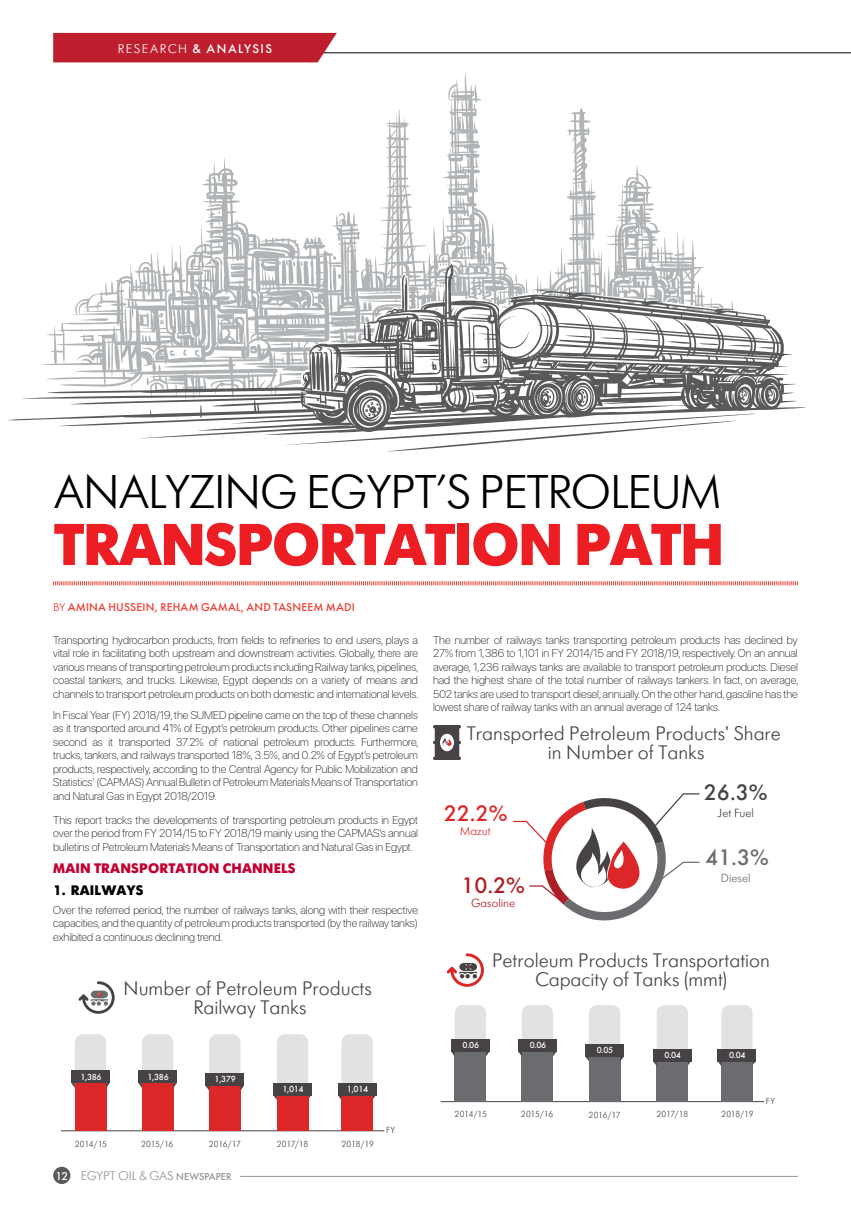
<style>
.page{position:relative;width:851px;height:1205px;background:#fff}
.page>*{position:absolute;margin:0;border:0;box-sizing:border-box;transform-origin:0 0}
.t1{font:700 58.75px "Futura Futuris";letter-spacing:-.025em;color:#ed1d24}
.t2{font:300 47.12px "Futura Futuris";letter-spacing:-.025em;color:#000}
.t3{font:500 22.12px "Futura Futuris";color:#6b6c6f}
.t4{font:500 22.12px "Futura Futuris";color:#464245}
.t5{font:500 22.12px "Futura Futuris";color:#dc2729}
.t6{font:500 22.12px "Futura Futuris";color:#ad1f24}
.t7{font:300 19.5px/19.5px "Futura Futuris";color:#464245;text-align:center}
.t8{font:700 13.75px "Futura Futuris";letter-spacing:.01em;color:#c10230}
.t9{font:700 13.75px "Futura Futuris";letter-spacing:.01em;color:#000}
.t10{font:300 12.5px "Futura Futuris";letter-spacing:-.005em;color:#939598}
.t11{font:500 12.5px "Futura Futuris";letter-spacing:.125em;color:#fff}
.t12{font:300 11.75px "Futura Futuris";color:#ad1f24}
.t13{font:300 11.75px "Futura Futuris";color:#464245}
.t14{font:300 11.75px "Futura Futuris";color:#6b6c6f}
.t15{font:300 11.75px "Futura Futuris";color:#dc2729}
.t16{font:100 11.25px/13.5px "SF Pro Display";color:#000;text-align:justify}
.t17{font:500 11.25px "Futura Futuris";letter-spacing:.02em;color:#ef3d33}
.t18{font:300 8.75px "Futura Futuris";letter-spacing:-.03em;color:#464245}
.t19{font:500 8.75px "Futura Futuris";letter-spacing:-.04em;color:#fff}
.s1{font-weight:300}
.s2{font-weight:500;font-size:11.25px;color:#fff}
.s3{font-weight:500;font-size:10px}
</style>
<div class="page">
<svg style="left:7px;top:108px;width:798px;height:343px"></svg>
<svg style="left:53px;top:581px;width:745px;height:5px"></svg>
<hr style="left:61px;top:1130px;width:323px;height:1px;background:#464245">
<div style="left:75px;top:1034px;width:31px;height:97px;background:#e3e2e3;border-radius:8px"></div>
<div style="left:75px;top:1081px;width:31px;height:50px;background:#dc2729"></div>
<div style="left:71px;top:1071px;width:39px;height:12px;background:#464245"></div>
<svg style="left:71px;top:1083px;width:4px;height:5px"></svg>
<svg style="left:106px;top:1083px;width:4px;height:5px"></svg>
<div style="left:142px;top:1034px;width:31px;height:97px;background:#e3e2e3;border-radius:8px"></div>
<div style="left:142px;top:1081px;width:31px;height:50px;background:#dc2729"></div>
<div style="left:138px;top:1071px;width:39px;height:12px;background:#464245"></div>
<svg style="left:138px;top:1083px;width:4px;height:5px"></svg>
<svg style="left:173px;top:1083px;width:4px;height:5px"></svg>
<div style="left:209px;top:1034px;width:31px;height:97px;background:#e3e2e3;border-radius:8px"></div>
<div style="left:209px;top:1082px;width:31px;height:49px;background:#dc2729"></div>
<div style="left:205px;top:1073px;width:39px;height:12px;background:#464245"></div>
<svg style="left:205px;top:1085px;width:4px;height:5px"></svg>
<svg style="left:240px;top:1085px;width:4px;height:5px"></svg>
<div style="left:277px;top:1034px;width:31px;height:97px;background:#e3e2e3;border-radius:8px"></div>
<div style="left:277px;top:1095px;width:31px;height:36px;background:#dc2729"></div>
<div style="left:273px;top:1083px;width:38px;height:12px;background:#464245"></div>
<svg style="left:273px;top:1095px;width:4px;height:5px"></svg>
<div style="left:341px;top:1034px;width:32px;height:97px;background:#e3e2e3;border-radius:8px"></div>
<div style="left:341px;top:1095px;width:32px;height:36px;background:#dc2729"></div>
<div style="left:338px;top:1083px;width:38px;height:12px;background:#464245"></div>
<svg style="left:78px;top:981px;width:37px;height:33px"></svg>
<svg style="left:433px;top:725px;width:28px;height:35px"></svg>
<svg style="left:513px;top:793px;width:187px;height:127px"></svg>
<hr style="left:440px;top:1101px;width:323px;height:1px;background:#464245">
<div style="left:454px;top:1005px;width:32px;height:96px;background:#e3e2e3;border-radius:8px"></div>
<div style="left:454px;top:1044px;width:32px;height:57px;background:#6b6c6f"></div>
<div style="left:451px;top:1039px;width:38px;height:12px;background:#464245"></div>
<svg style="left:486px;top:1051px;width:3px;height:5px"></svg>
<div style="left:521px;top:1005px;width:32px;height:96px;background:#e3e2e3;border-radius:8px"></div>
<div style="left:521px;top:1044px;width:32px;height:57px;background:#6b6c6f"></div>
<div style="left:518px;top:1039px;width:38px;height:12px;background:#464245"></div>
<svg style="left:553px;top:1051px;width:3px;height:5px"></svg>
<div style="left:588px;top:1005px;width:32px;height:96px;background:#e3e2e3;border-radius:8px"></div>
<div style="left:588px;top:1053px;width:32px;height:48px;background:#6b6c6f"></div>
<div style="left:585px;top:1044px;width:38px;height:12px;background:#464245"></div>
<svg style="left:620px;top:1056px;width:3px;height:5px"></svg>
<div style="left:656px;top:1005px;width:32px;height:96px;background:#e3e2e3;border-radius:8px"></div>
<div style="left:656px;top:1055px;width:32px;height:46px;background:#6b6c6f"></div>
<div style="left:653px;top:1049px;width:38px;height:12px;background:#464245"></div>
<svg style="left:752px;top:1061px;width:3px;height:5px"></svg>
<div style="left:721px;top:1005px;width:31px;height:96px;background:#e3e2e3;border-radius:8px"></div>
<div style="left:721px;top:1055px;width:31px;height:46px;background:#6b6c6f"></div>
<div style="left:717px;top:1049px;width:39px;height:12px;background:#464245"></div>
<svg style="left:446px;top:953px;width:38px;height:34px"></svg>
<div style="left:53px;top:1167px;width:17px;height:17px;background:#58595b;border-radius:50%"></div>
<hr style="left:240px;top:1176px;width:557px;height:1px;background:#939598">
<hr style="left:323px;top:53px;width:527px;height:1px;background:#000">
<div style="left:53px;top:33px;width:284px;height:29px;background:#be1e2d"></div>
<p class="t11" style="left:118px;top:40px;width:156px"><span class="s1">RESEARCH</span> &amp; ANALYSIS</p>
<h2 class="t2" style="left:54px;top:465px;width:668px">ANALYZING EGYPT’S PETROLEUM</h2>
<h1 class="t1" style="left:54px;top:510px;width:672px">TRANSPORTATION PATH</h1>
<p class="t17" style="left:53px;top:600px;width:303px"><span class="s1">BY</span> AMINA HUSSEIN, REHAM GAMAL, AND TASNEEM MADI</p>
<p class="t16" style="left:53px;top:633px;width:367px">Transporting hydrocarbon products, from fields to refineries to end users, plays a vital role in facilitating both upstream and downstream activities. Globally, there are various means of transporting petroleum products including Railway tanks, pipelines, coastal tankers, and trucks. Likewise, Egypt depends on a variety of means and channels to transport petroleum products on both domestic and international levels.</p>
<p class="t16" style="left:53px;top:708px;width:367px">In Fiscal Year (FY) 2018/19, the SUMED pipeline came on the top of these channels as it transported around 41% of Egypt’s petroleum products. Other pipelines came second as it transported 37.2% of national petroleum products. Furthermore, trucks, tankers, and railways transported 18%, 3.5%, and 0.2% of Egypt’s petroleum products, respectively, according to the Central Agency for Public Mobilization and Statistics’ (CAPMAS) Annual Bulletin of Petroleum Materials Means of Transportation and Natural Gas in Egypt 2018/2019.</p>
<p class="t16" style="left:53px;top:813px;width:366px">This report tracks the developments of transporting petroleum products in Egypt over the period from FY 2014/15 to FY 2018/19 mainly using the CAPMAS’s annual bulletins of Petroleum Materials Means of Transportation and Natural Gas in Egypt.</p>
<p class="t8" style="left:53px;top:860px;width:244px">MAIN TRANSPORTATION CHANNELS</p>
<p class="t9" style="left:53px;top:882px;width:92px">1. RAILWAYS</p>
<p class="t16" style="left:53px;top:903px;width:366px">Over the referred period, the number of railways tanks, along with their respective capacities, and the quantity of petroleum products transported (by the railway tanks) exhibited a continuous declining trend.</p>
<h3 class="t7" style="left:124px;top:979px;width:250px">Number of Petroleum Products<br>Railway Tanks</h3>
<p class="t19" style="left:80px;top:1071px;width:23px">1,386</p>
<p class="t19" style="left:147px;top:1071px;width:23px">1,386</p>
<p class="t19" style="left:215px;top:1073px;width:23px">1,379</p>
<p class="t18" style="left:75px;top:1138px;width:34px">2014/15</p>
<p class="t18" style="left:141px;top:1138px;width:34px">2015/16</p>
<p class="t18" style="left:209px;top:1139px;width:34px">2016/17</p>
<p class="t10" style="left:55px;top:1169px;width:178px"><span class="s2">12</span> EGYPT OIL &amp; GAS <span class="s3">NEWSPAPER</span></p>
<p class="t19" style="left:282px;top:1083px;width:23px">1,014</p>
<p class="t19" style="left:347px;top:1083px;width:23px">1,014</p>
<p class="t18" style="left:277px;top:1138px;width:33px">2017/18</p>
<p class="t18" style="left:341px;top:1138px;width:34px">2018/19</p>
<p class="t18" style="left:386px;top:1125px;width:11px">FY</p>
<p class="t16" style="left:433px;top:633px;width:367px">The number of railways tanks transporting petroleum products has declined by 27% from 1,386 to 1,101 in FY 2014/15 and FY 2018/19, respectively. On an annual average, 1,236 railways tanks are available to transport petroleum products. Diesel had the highest share of the total number of railways tankers. In fact, on average, 502 tanks are used to transport diesel, annually. On the other hand, gasoline has the lowest share of railway tanks with an annual average of 124 tanks.</p>
<h3 class="t7" style="left:467px;top:724px;width:315px">Transported Petroleum Products' Share in Number of Tanks</h3>
<h3 class="t4" style="left:703px;top:778px;width:65px">26.3%</h3>
<h3 class="t5" style="left:443px;top:800px;width:65px">22.2%</h3>
<p class="t13" style="left:717px;top:806px;width:38px">Jet Fuel</p>
<p class="t15" style="left:460px;top:825px;width:32px">Mazut</p>
<h3 class="t6" style="left:461px;top:872px;width:65px">10.2%</h3>
<p class="t12" style="left:471px;top:897px;width:46px">Gasoline</p>
<h3 class="t3" style="left:705px;top:844px;width:65px">41.3%</h3>
<p class="t14" style="left:720px;top:871px;width:31px">Diesel</p>
<h3 class="t7" style="left:492px;top:951px;width:279px">Petroleum Products Transportation<br>Capacity of Tanks (mmt)</h3>
<p class="t19" style="left:462px;top:1039px;width:18px">0.06</p>
<p class="t19" style="left:529px;top:1039px;width:18px">0.06</p>
<p class="t19" style="left:596px;top:1044px;width:18px">0.05</p>
<p class="t19" style="left:664px;top:1049px;width:18px">0.04</p>
<p class="t19" style="left:729px;top:1049px;width:18px">0.04</p>
<p class="t18" style="left:765px;top:1096px;width:11px">FY</p>
<p class="t18" style="left:454px;top:1109px;width:34px">2014/15</p>
<p class="t18" style="left:521px;top:1109px;width:34px">2015/16</p>
<p class="t18" style="left:588px;top:1110px;width:34px">2016/17</p>
<p class="t18" style="left:656px;top:1109px;width:33px">2017/18</p>
<p class="t18" style="left:721px;top:1109px;width:34px">2018/19</p>
</div>
